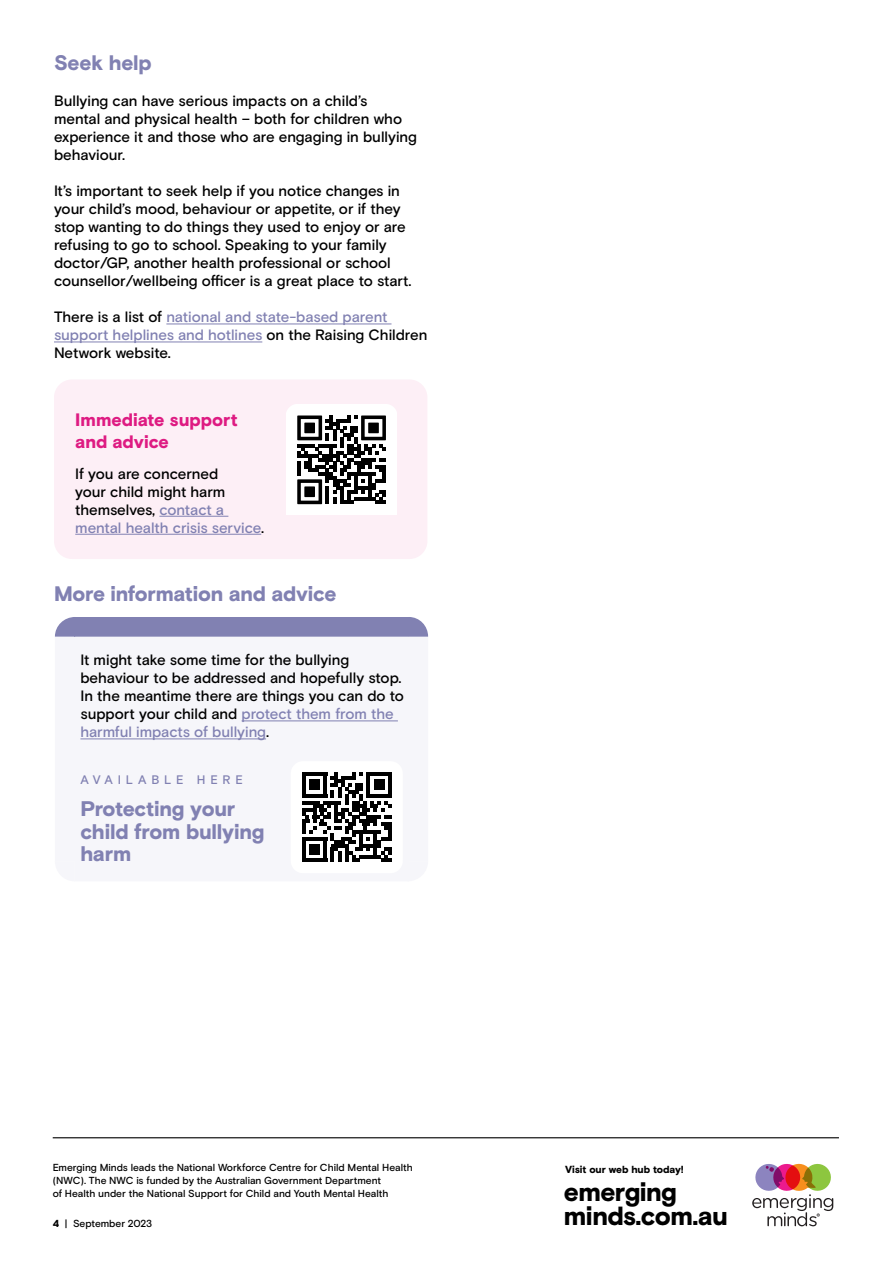
<style>
.page{position:relative;width:893px;height:1263px;background:#fff}
.page>*{position:absolute;margin:0;border:0;box-sizing:border-box;transform-origin:0 0}
.t1{font:900 26.25px/23.9px "Basis Grotesque Pro";letter-spacing:-.02em;color:#000}
.t2{font:900 21.15px/22.6px "Basis Grotesque Pro";letter-spacing:-.015em;color:#8181b2}
.t3{font:900 21px "Basis Grotesque Pro";letter-spacing:-.01em;color:#8181b2}
.t4{font:900 18px/21.6px "Basis Grotesque Pro";color:#de1b82}
.t5{font:500 15px/18px "Basis Grotesque Pro";letter-spacing:-.005em;color:#000}
.t6{font:500 15px/18px "Basis Grotesque Pro";letter-spacing:-.005em;color:#8181b2}
.t7{font:500 12.3px "Basis Grotesque Pro";letter-spacing:.385em;color:#8181b2}
.t8{font:900 10.35px "Basis Grotesque Pro";letter-spacing:-.005em;color:#000}
.t9{font:500 10.2px/13.2px "Basis Grotesque Pro";letter-spacing:-.005em;color:#000}
.s1{color:#000}
.s2{color:#8181b2}
.s3{font-weight:900}
</style>
<div class="page">
<hr style="left:53px;top:1137px;width:786px;height:1px;background:#000">
<svg style="left:752px;top:1164px;width:81px;height:62px"></svg>
<hr style="left:166px;top:324px;width:225px;height:1px;background:#8181b2">
<hr style="left:54px;top:342px;width:208px;height:1px;background:#8181b2">
<div style="left:54px;top:379px;width:373px;height:180px;background:#fdeff6;border-radius:18px"></div>
<div style="left:286px;top:404px;width:111px;height:111px;background:#fff"></div>
<svg style="left:297px;top:415px;width:89px;height:89px"></svg>
<hr style="left:159px;top:516px;width:69px;height:1px;background:#8181b2">
<hr style="left:75px;top:534px;width:186px;height:1px;background:#8181b2">
<div style="left:74px;top:617px;width:335px;height:20px;background:#8181b2"></div>
<svg style="left:55px;top:617px;width:20px;height:20px"></svg>
<svg style="left:409px;top:617px;width:19px;height:20px"></svg>
<hr style="left:242px;top:720px;width:156px;height:1px;background:#8181b2">
<hr style="left:80px;top:738px;width:186px;height:1px;background:#8181b2">
<svg style="left:302px;top:772px;width:90px;height:90px"></svg>
<h3 class="t3" style="left:54px;top:51px;width:99px">Seek help</h3>
<p class="t5" style="left:54px;top:93px;width:364px">Bullying can have serious impacts on a child’s mental and physical health – both for children who experience it and those who are engaging in bullying behaviour.</p>
<p class="t5" style="left:54px;top:183px;width:359px">It’s important to seek help if you notice changes in your child’s mood, behaviour or appetite, or if they stop wanting to do things they used to enjoy or are refusing to go to school. Speaking to your family doctor/GP, another health professional or school counsellor/wellbeing officer is a great place to start.</p>
<p class="t6" style="left:54px;top:309px;width:375px"><span class="s1">There is a list of</span> national and state-based parent support helplines and hotlines <span class="s1">on the Raising Children<br>Network website.</span></p>
<p class="t4" style="left:75px;top:410px;width:164px">Immediate support and advice</p>
<p class="t5" style="left:75px;top:465px;width:191px">If you are concerned<br>your child might harm themselves, <span class="s2">contact a mental health crisis service</span>.</p>
<h3 class="t3" style="left:54px;top:581px;width:284px">More information and advice</h3>
<p class="t5" style="left:80px;top:652px;width:325px">It might take some time for the bullying behaviour to be addressed and hopefully stop.<br>In the meantime there are things you can do to support your child and <span class="s2">protect them from the harmful impacts of bullying</span>.</p>
<p class="t7" style="left:80px;top:773px;width:164px">AVAILABLE HERE</p>
<h2 class="t2" style="left:80px;top:798px;width:186px">Protecting your child from bullying harm</h2>
<p class="t9" style="left:53px;top:1161px;width:361px">Emerging Minds leads the National Workforce Centre for Child Mental Health (NWC). The NWC is funded by the Australian Government Department<br>of Health under the National Support for Child and Youth Mental Health</p>
<p class="t8" style="left:565px;top:1163px;width:120px">Visit our web hub today!</p>
<p class="t9" style="left:53px;top:1217px;width:101px"><span class="s3">4</span> | September 2023</p>
<h1 class="t1" style="left:564px;top:1181px;width:166px">emerging minds.com.au</h1>
</div>
